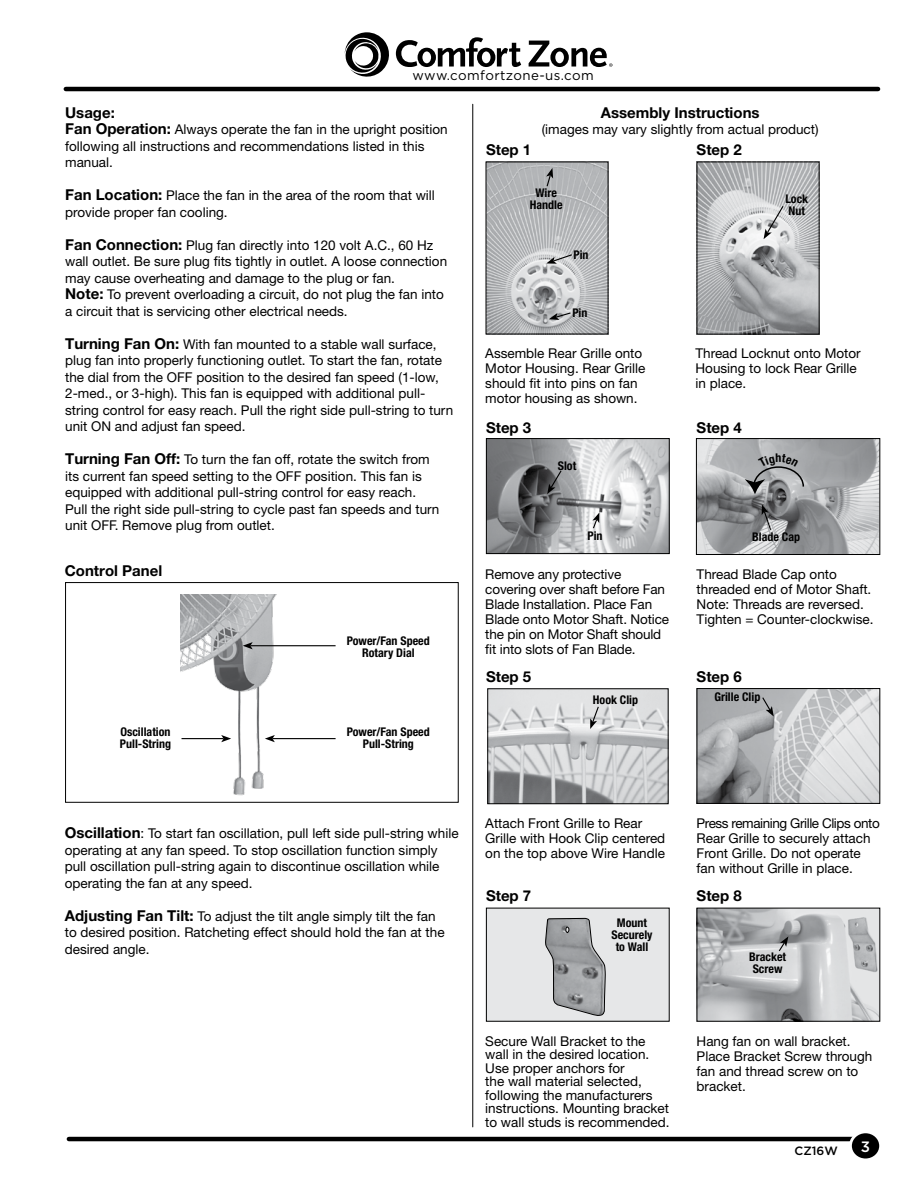
<style>
.page{position:relative;width:918px;height:1188px;background:#fff}
.page>*{position:absolute;margin:0;border:0;box-sizing:border-box;transform-origin:0 0}
.t1{font:700 15px "Helvetica Neue";color:#000}
.t2{font:13.5px/16.5px "Helvetica Neue";color:#000}
.t3{font:13.35px "Gotham";letter-spacing:.03em;color:#000}
.t4{font:700 condensed 12px/12px "Helvetica Neue";color:#000;text-align:center}
.t5{font:500 12px "Gotham";color:#000}
.s1{font-weight:700;font-size:15px}
.s2{font-size:21.75px;color:#fff}
</style>
<div class="page">
<hr style="left:69px;top:1137px;width:785px;height:4px;background:#000">
<hr style="left:66px;top:87px;width:812px;height:4px;background:#000">
<div style="left:849px;top:1131px;width:33px;height:30px;background:#fff;border-radius:50%"></div>
<div style="left:852px;top:1133px;width:27px;height:26px;background:#000;border-radius:50%"></div>
<hr style="left:472px;top:104px;width:1px;height:1023px;background:#000">
<svg style="left:344px;top:32px;width:177px;height:45px"></svg>
<svg style="left:529px;top:41px;width:84px;height:26px"></svg>
<img style="left:180px;top:594px;width:126px;height:202px">
<div style="left:486px;top:908px;width:183px;height:113px;background:#e6e7e8"></div>
<div style="left:486px;top:908px;width:184px;height:114px;border:1px solid #000"></div>
<hr style="left:250px;top:645px;width:86px;height:1px;background:#000">
<svg style="left:243px;top:642px;width:10px;height:7px"></svg>
<hr style="left:273px;top:738px;width:63px;height:1px;background:#000">
<svg style="left:265px;top:735px;width:10px;height:7px"></svg>
<hr style="left:182px;top:738px;width:42px;height:1px;background:#000">
<svg style="left:221px;top:735px;width:10px;height:7px"></svg>
<div style="left:65px;top:582px;width:394px;height:221px;border:1px solid #000"></div>
<img style="left:699px;top:164px;width:119px;height:169px">
<img style="left:488px;top:164px;width:118px;height:168px">
<img style="left:488px;top:440px;width:180px;height:112px">
<div style="left:486px;top:438px;width:184px;height:116px;border:1px solid #000"></div>
<img style="left:489px;top:690px;width:178px;height:112px">
<div style="left:487px;top:688px;width:182px;height:116px;border:1px solid #000"></div>
<img style="left:699px;top:690px;width:179px;height:112px">
<div style="left:697px;top:688px;width:183px;height:116px;border:1px solid #000"></div>
<img style="left:698px;top:440px;width:180px;height:113px">
<div style="left:696px;top:438px;width:184px;height:117px;border:1px solid #000"></div>
<svg style="left:545px;top:917px;width:61px;height:105px"></svg>
<img style="left:699px;top:910px;width:179px;height:110px">
<div style="left:697px;top:908px;width:183px;height:114px;border:1px solid #000"></div>
<svg style="left:546px;top:168px;width:7px;height:20px"></svg>
<svg style="left:546px;top:253px;width:27px;height:11px"></svg>
<svg style="left:549px;top:312px;width:23px;height:8px"></svg>
<svg style="left:764px;top:205px;width:21px;height:34px"></svg>
<svg style="left:547px;top:469px;width:16px;height:25px"></svg>
<svg style="left:592px;top:512px;width:7px;height:18px"></svg>
<svg style="left:762px;top:504px;width:10px;height:27px"></svg>
<svg style="left:590px;top:705px;width:10px;height:24px"></svg>
<svg style="left:761px;top:696px;width:13px;height:21px"></svg>
<svg style="left:778px;top:936px;width:10px;height:16px"></svg>
<svg style="left:739px;top:454px;width:66px;height:41px;background:#a0a2a4"></svg>
<p class="t3" style="left:413px;top:68px;width:183px">www.comfortzone-us.com</p>
<p class="t1" style="left:65px;top:103px;width:51px">Usage:</p>
<p class="t2" style="left:65px;top:121px;width:384px"><span class="s1">Fan Operation:</span> Always operate the fan in the upright position following all instructions and recommendations listed in this manual.</p>
<p class="t2" style="left:65px;top:187px;width:371px"><span class="s1">Fan Location:</span> Place the fan in the area of the room that will provide proper fan cooling.</p>
<p class="t2" style="left:65px;top:236px;width:384px"><span class="s1">Fan Connection:</span> Plug fan directly into 120 volt A.C., 60 Hz wall outlet. Be sure plug fits tightly in outlet. A loose connection may cause overheating and damage to the plug or fan.<br><span class="s1">Note:</span> To prevent overloading a circuit, do not plug the fan into a circuit that is servicing other electrical needs.</p>
<p class="t2" style="left:65px;top:335px;width:390px"><span class="s1">Turning Fan On:</span> With fan mounted to a stable wall surface, plug fan into properly functioning outlet. To start the fan, rotate the dial from the OFF position to the desired fan speed (1-low, 2-med., or 3-high). This fan is equipped with additional pull&shy;string control for easy reach. Pull the right side pull-string to turn unit ON and adjust fan speed.</p>
<p class="t2" style="left:65px;top:451px;width:376px"><span class="s1">Turning Fan Off:</span> To turn the fan off, rotate the switch from its current fan speed setting to the OFF position. This fan is equipped with additional pull-string control for easy reach.<br>Pull the right side pull-string to cycle past fan speeds and turn unit OFF. Remove plug from outlet.</p>
<p class="t1" style="left:65px;top:561px;width:99px">Control Panel</p>
<p class="t4" style="left:347px;top:635px;width:84px">Power/Fan Speed<br>Rotary Dial</p>
<p class="t4" style="left:120px;top:725px;width:53px;text-align:left">Oscillation<br>Pull-String</p>
<p class="t4" style="left:347px;top:725px;width:84px">Power/Fan Speed<br>Pull-String</p>
<p class="t1" style="left:601px;top:103px;width:160px">Assembly Instructions</p>
<p class="t2" style="left:542px;top:121px;width:278px">(images may vary slightly from actual product)</p>
<p class="t1" style="left:486px;top:141px;width:47px">Step 1</p>
<p class="t1" style="left:697px;top:141px;width:47px">Step 2</p>
<p class="t4" style="left:530px;top:187px;width:34px">Wire<br>Handle</p>
<p class="t4" style="left:573px;top:248px;width:17px">Pin</p>
<p class="t4" style="left:572px;top:307px;width:17px">Pin</p>
<p class="t4" style="left:785px;top:192px;width:24px;text-align:left">Lock<br>Nut</p>
<p class="t2" style="left:485px;top:345px;width:162px;line-height:15px">Assemble Rear Grille onto<br>Motor Housing. Rear Grille should fit into pins on fan motor housing as shown.</p>
<p class="t2" style="left:696px;top:345px;width:167px;line-height:15px">Thread Locknut onto Motor<br>Housing to lock Rear Grille in place.</p>
<p class="t1" style="left:486px;top:418px;width:47px">Step 3</p>
<p class="t1" style="left:697px;top:418px;width:47px">Step 4</p>
<p class="t4" style="left:558px;top:460px;width:20px">Slot</p>
<p class="t4" style="left:588px;top:530px;width:17px">Pin</p>
<p class="t4" style="left:752px;top:531px;width:49px">Blade Cap</p>
<p class="t2" style="left:485px;top:566px;width:185px;line-height:15px">Remove any protective covering over shaft before Fan<br>Blade Installation. Place Fan<br>Blade onto Motor Shaft. Notice the pin on Motor Shaft should fit into slots of Fan Blade.</p>
<p class="t2" style="left:697px;top:566px;width:178px;line-height:15px">Thread Blade Cap onto threaded end of Motor Shaft.<br>Note: Threads are reversed.<br>Tighten = Counter-clockwise.</p>
<p class="t1" style="left:486px;top:667px;width:47px">Step 5</p>
<p class="t1" style="left:697px;top:667px;width:47px">Step 6</p>
<p class="t4" style="left:593px;top:693px;width:47px">Hook Clip</p>
<p class="t4" style="left:714px;top:690px;width:47px">Grille Clip</p>
<p class="t2" style="left:65px;top:825px;width:395px"><span class="s1">Oscillation</span>: To start fan oscillation, pull left side pull-string while operating at any fan speed. To stop oscillation function simply pull oscillation pull-string again to discontinue oscillation while operating the fan at any speed.</p>
<p class="t2" style="left:65px;top:907px;width:381px"><span class="s1">Adjusting Fan Tilt:</span> To adjust the tilt angle simply tilt the fan to desired position. Ratcheting effect should hold the fan at the desired angle.</p>
<p class="t2" style="left:485px;top:816px;width:181px;line-height:15px">Attach Front Grille to Rear<br>Grille with Hook Clip centered on the top above Wire Handle</p>
<p class="t1" style="left:486px;top:886px;width:47px">Step 7</p>
<p class="t4" style="left:612px;top:917px;width:43px">Mount<br>Securely to Wall</p>
<p class="t2" style="left:485px;top:1034px;width:186px;line-height:13.5px">Secure Wall Bracket to the wall in the desired location.<br>Use proper anchors for<br>the wall material selected, following the manufacturers instructions. Mounting bracket to wall studs is recommended.</p>
<p class="t2" style="left:697px;top:816px;width:185px;line-height:15px">Press remaining Grille Clips onto<br>Rear Grille to securely attach<br>Front Grille. Do not operate fan without Grille in place.</p>
<p class="t1" style="left:697px;top:886px;width:47px">Step 8</p>
<p class="t4" style="left:749px;top:951px;width:39px">Bracket<br>Screw</p>
<p class="t2" style="left:697px;top:1033px;width:177px;line-height:15px">Hang fan on wall bracket.<br>Place Bracket Screw through fan and thread screw on to bracket.</p>
<p class="t5" style="left:795px;top:1144px;width:78px">CZ16W <span class="s2">3</span><sup>3</sup></p>
</div>
